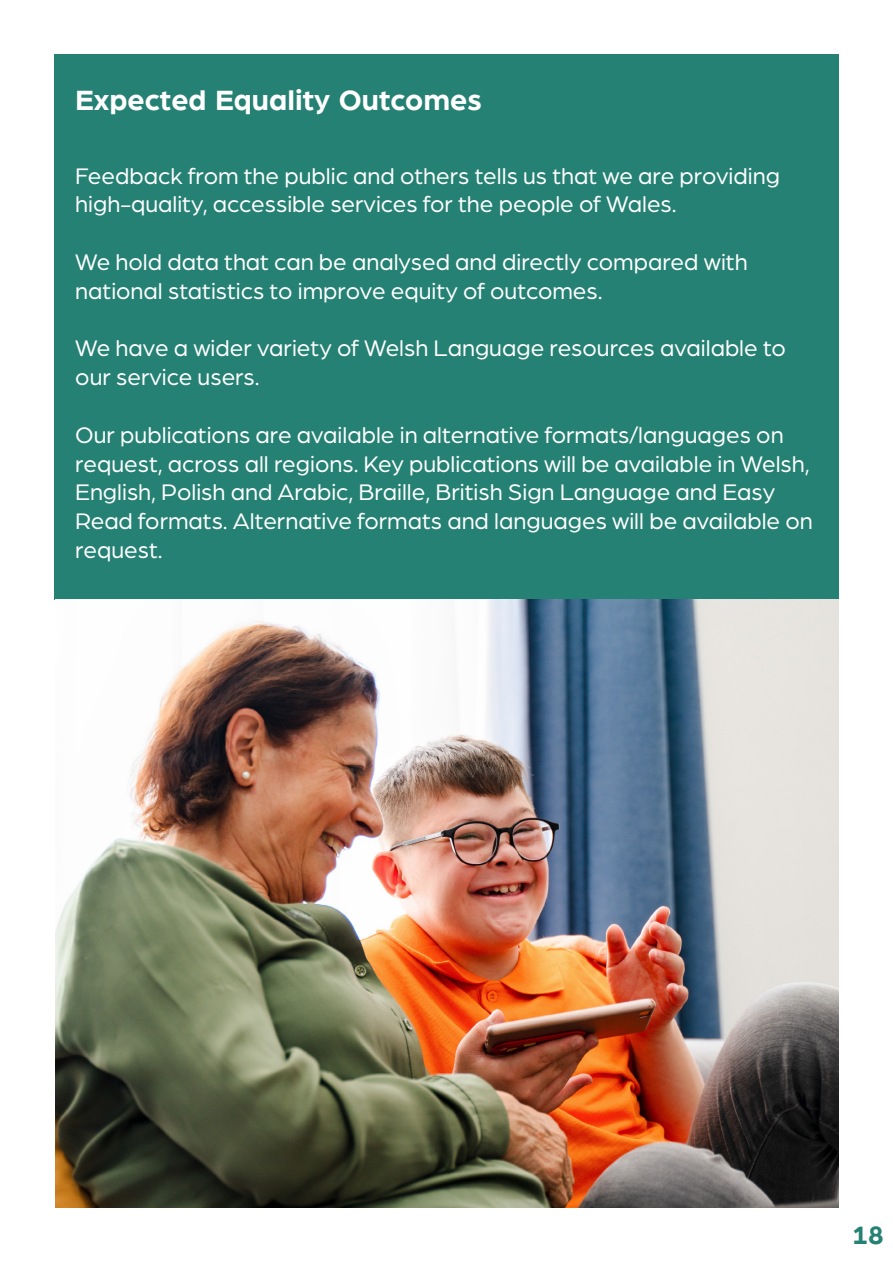
<style>
.page{position:relative;width:893px;height:1263px;background:#fff}
.page>*{position:absolute;margin:0;border:0;box-sizing:border-box;transform-origin:0 0}
.Main_Paragraph_Style{font:700 30px "Arboria";color:#fff}
.Heading_1{font:700 27px "Arboria";color:#258173}
.Main_Paragraph_Style-2{font:24px/28.8px "Arboria";color:#fff}
</style>
<div class="page">
<div style="left:54px;top:54px;width:785px;height:546px;background:#258173"></div>
<img style="left:55px;top:600px;width:784px;height:608px">
<p class="Main_Paragraph_Style" style="left:75px;top:79px;width:408px">Expected Equality Outcomes</p>
<p class="Main_Paragraph_Style-2" style="left:75px;top:160px;width:706px">Feedback from the public and others tells us that we are providing high-quality, accessible services for the people of Wales.</p>
<p class="Main_Paragraph_Style-2" style="left:75px;top:247px;width:674px">We hold data that can be analysed and directly compared with national statistics to improve equity of outcomes.</p>
<p class="Main_Paragraph_Style-2" style="left:75px;top:333px;width:712px">We have a wider variety of Welsh Language resources available to our service users.</p>
<p class="Main_Paragraph_Style-2" style="left:75px;top:419px;width:739px">Our publications are available in alternative formats/languages on request, across all regions. Key publications will be available in Welsh, English, Polish and Arabic, Braille, British Sign Language and Easy Read formats. Alternative formats and languages will be available on request.</p>
<p class="Heading_1" style="left:853px;top:1216px;width:33px">18</p>
</div>
